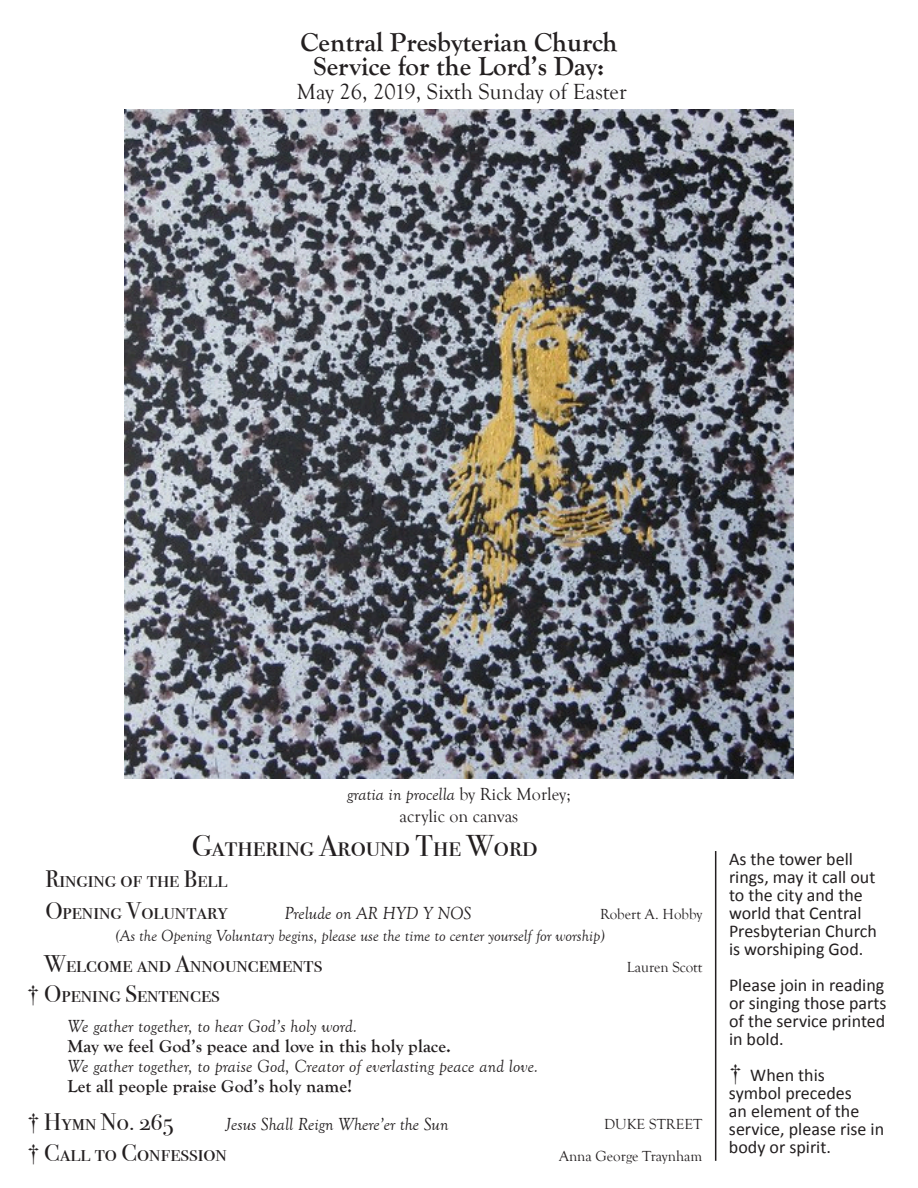
<style>
.page{position:relative;width:918px;height:1188px;background:#fff}
.page>*{position:absolute;margin:0;border:0;box-sizing:border-box;transform-origin:0 0}
.Paragraph_Style_2{font:30px "Bodoni Svty Two SCITCTT";color:#231f20}
.t1{font:700 27px "Goudy Old Style T";color:#231f20}
.Major_Sections{font:24px "Bodoni Svty Two SCITCTT";color:#231f20}
.t2{font:22.5px "Goudy Old Style T";color:#231f20}
.Major_Sections-2{font:18px/18px "Calibri";color:#231f20}
.Paragraph_Style_1{font:italic 18px "Goudy Old Style T";letter-spacing:.01em;color:#231f20}
.Music_Selections{font:italic 18px "Goudy Old Style T";color:#231f20}
.Paragraph_Style_1-2{font:700 18px "Goudy Old Style T";letter-spacing:.01em;color:#231f20}
.Music_Selections-2{font:18px "Goudy Old Style T";color:#231f20}
.t3{font:italic 16.5px "Goudy Old Style T";color:#231f20}
.Paragraph_Style_1-3{font:15px "Goudy Old Style T";color:#231f20}
.s1{font-style:normal}
.s2{font-size:25.5px;color:#fff}
.s3{font-family:"Bodoni Svty Two ITCTT";font-size:25.5px;color:#fff}
.s4{font-family:"Bodoni Svty Two ITCTT";color:#fff}
.s5{font-family:"Bodoni Svty Two ITCTT"}
.s6{font-family:"Bodoni Svty Two SCITCTT";font-size:24px}
</style>
<div class="page">
<hr style="left:715px;top:851px;width:1px;height:310px;background:#231f20">
<img style="left:125px;top:109px;width:668px;height:669px">
<p class="t1" style="left:300px;top:27px;width:319px">Central Presbyterian Church</p>
<p class="t1" style="left:314px;top:51px;width:292px">Service for the Lord’s Day:</p>
<p class="t2" style="left:297px;top:79px;width:332px">May 26, 2019, Sixth Sunday of Easter</p>
<p class="Music_Selections" style="left:347px;top:784px;width:225px">gratia in procella <span class="s1">by Rick Morley;</span></p>
<p class="Music_Selections-2" style="left:400px;top:806px;width:120px">acrylic on canvas</p>
<p class="Paragraph_Style_2" style="left:192px;top:828px;width:347px">Gathering Around The Word</p>
<p class="Major_Sections" style="left:27px;top:865px;width:202px"><span class="s2">†</span> Ringing of the Bell</p>
<p class="Major_Sections" style="left:27px;top:896px;width:203px"><span class="s3">†</span> Opening Voluntary</p>
<p class="Music_Selections" style="left:285px;top:903px;width:188px">Prelude on AR HYD Y NOS</p>
<p class="Paragraph_Style_1-3" style="left:600px;top:906px;width:104px">Robert A. Hobby</p>
<p class="t3" style="left:116px;top:927px;width:491px">(As the Opening Voluntary begins, please use the time to center yourself for worship)</p>
<p class="Major_Sections" style="left:27px;top:950px;width:297px"><span class="s4">†</span> Welcome and Announcements</p>
<p class="Paragraph_Style_1-3" style="left:627px;top:959px;width:77px">Lauren Scott</p>
<p class="Major_Sections" style="left:27px;top:979px;width:194px"><span class="s5">†</span> Opening Sentences</p>
<p class="Paragraph_Style_1" style="left:68px;top:1016px;width:291px">We gather together, to hear God’s holy word.</p>
<p class="Paragraph_Style_1-2" style="left:68px;top:1036px;width:385px">May we feel God’s peace and love in this holy place.</p>
<p class="Paragraph_Style_1" style="left:68px;top:1056px;width:472px">We gather together, to praise God, Creator of everlasting peace and love.</p>
<p class="Paragraph_Style_1-2" style="left:68px;top:1076px;width:286px">Let all people praise God’s holy name!</p>
<p class="Major_Sections" style="left:27px;top:1107px;width:148px">† Hymn No. 265</p>
<p class="Music_Selections" style="left:226px;top:1114px;width:224px">Jesus Shall Reign Where’er the Sun</p>
<p class="Paragraph_Style_1-3" style="left:604px;top:1116px;width:100px">DUKE STREET</p>
<p class="Major_Sections" style="left:27px;top:1139px;width:202px">† Call to Confession</p>
<p class="Paragraph_Style_1-3" style="left:559px;top:1148px;width:145px">Anna George Traynham</p>
<p class="Major_Sections-2" style="left:729px;top:850px;width:149px">As the tower bell rings, may it call out to the city and the world that Central<br>Presbyterian Church is worshiping God.</p>
<p class="Major_Sections-2" style="left:729px;top:976px;width:159px">Please join in reading or singing those parts of the service printed in bold.</p>
<p class="Major_Sections-2" style="left:729px;top:1066px;width:97px"><span class="s6">†</span> When this</p>
<p class="Major_Sections-2" style="left:729px;top:1084px;width:157px">symbol precedes<br>an element of the service, please rise in body or spirit.</p>
</div>
